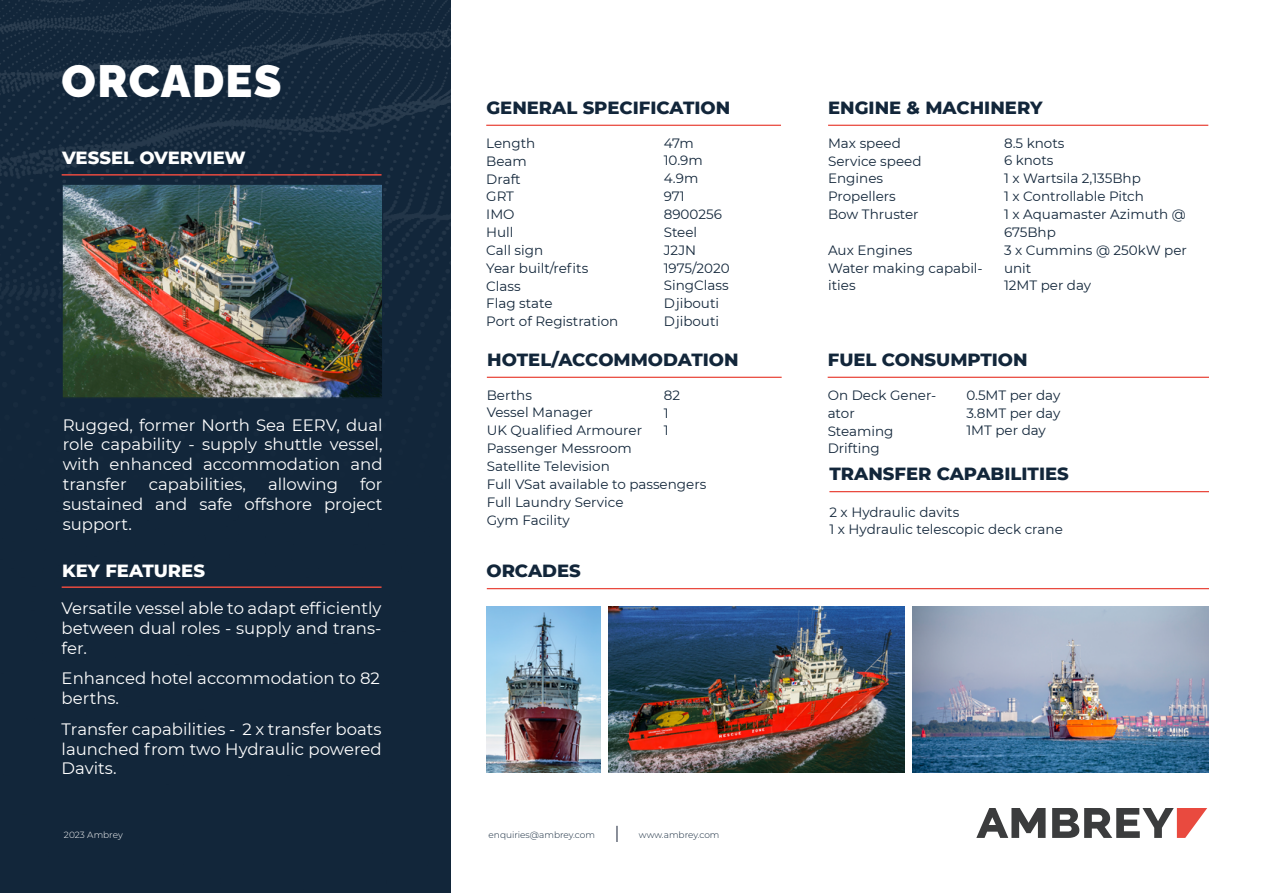
<style>
.page{position:relative;width:1263px;height:893px;background:#fff}
.page>*{position:absolute;margin:0;border:0;box-sizing:border-box;transform-origin:0 0}
.t1{font:900 45px "Raleway";letter-spacing:.03em;color:#fff}
.t2{font:800 18px "Montserrat";color:#12263a}
.t3{font:800 18px "Montserrat";color:#fff}
.t4{font:16.5px/19.8px "Montserrat";color:#fff;text-align:justify}
.t5{font:13.5px/17.9px "Montserrat";color:#12263a}
.t6{font:300 9px "Montserrat";color:#12263a}
.t7{font:300 9px "Montserrat";color:#fff}
</style>
<div class="page">
<hr style="left:487px;top:588px;width:722px;height:1px;background:#e94a3f">
<img style="left:608px;top:606px;width:297px;height:167px">
<img style="left:912px;top:606px;width:297px;height:167px">
<img style="left:487px;top:606px;width:114px;height:167px">
<img style="left:0;top:0;width:451px;height:36px">
<div style="left:0;top:36px;width:451px;height:857px;background:#12263a"></div>
<hr style="left:486px;top:125px;width:295px;height:1px;background:#e94a3f">
<hr style="left:828px;top:125px;width:380px;height:1px;background:#e94a3f">
<hr style="left:62px;top:586px;width:320px;height:2px;background:#e94a3f">
<hr style="left:62px;top:174px;width:320px;height:2px;background:#e94a3f">
<img style="left:64px;top:186px;width:317px;height:210px">
<div style="left:62px;top:184px;width:321px;height:215px;border:1px solid #12263a"></div>
<svg style="left:976px;top:808px;width:69px;height:30px"></svg>
<svg style="left:1052px;top:808px;width:155px;height:30px"></svg>
<hr style="left:487px;top:377px;width:295px;height:1px;background:#e94a3f">
<hr style="left:829px;top:491px;width:380px;height:1px;background:#e94a3f">
<hr style="left:828px;top:377px;width:381px;height:1px;background:#e94a3f">
<svg style="left:617px;top:826px;width:1px;height:16px"></svg>
<h1 class="t1" style="left:62px;top:46px;width:221px">ORCADES</h1>
<h2 class="t3" style="left:62px;top:145px;width:185px">VESSEL OVERVIEW</h2>
<p class="t4" style="left:63px;top:414px;width:321px">Rugged, former North Sea EERV, dual role capability - supply shuttle vessel, with enhanced accommodation and transfer</p>
<p class="t4" style="left:63px;top:474px;width:321px;text-indent:297px">for sustained and safe offshore project support.</p>
<p class="t4" style="left:149px;top:474px;width:99px">capabilities,</p>
<p class="t4" style="left:268px;top:474px;width:72px">allowing</p>
<h2 class="t3" style="left:62px;top:557px;width:144px">KEY FEATURES</h2>
<p class="t4" style="left:62px;top:598px;width:321px">Versatile vessel able to adapt efficiently between dual roles - supply and trans&shy;fer.</p>
<p class="t4" style="left:62px;top:668px;width:320px">Enhanced hotel accommodation to 82 berths.</p>
<p class="t4" style="left:62px;top:718px;width:321px">Transfer capabilities - 2 x transfer boats launched from two Hydraulic powered Davits.</p>
<h2 class="t2" style="left:486px;top:94px;width:245px">GENERAL SPECIFICATION</h2>
<h2 class="t2" style="left:828px;top:94px;width:216px">ENGINE &amp; MACHINERY</h2>
<p class="t5" style="left:486px;top:134px;width:134px">Length<br>Beam<br>Draft<br>GRT<br>IMO<br>Hull<br>Call sign<br>Year built/refits<br>Class<br>Flag state<br>Port of Registration</p>
<p class="t5" style="left:664px;top:133px;width:67px">47m<br>10.9m<br>4.9m<br>971<br>8900256<br>Steel<br>J2JN<br>1975/2020<br>SingClass<br>Djibouti<br>Djibouti</p>
<h2 class="t2" style="left:487px;top:346px;width:253px">HOTEL/ACCOMMODATION</h2>
<p class="t5" style="left:487px;top:385px;width:221px">Berths<br>Vessel Manager<br>UK Qualified Armourer<br>Passenger Messroom<br>Satellite Television<br>Full VSat available to passengers<br>Full Laundry Service<br>Gym Facility</p>
<p class="t5" style="left:664px;top:385px;width:18px">82<br>1<br>1</p>
<h2 class="t2" style="left:486px;top:557px;width:96px">ORCADES</h2>
<p class="t5" style="left:828px;top:133px;width:95px">Max speed<br>Service speed<br>Engines<br>Propellers<br>Bow Thruster</p>
<p class="t5" style="left:828px;top:241px;width:156px">Aux Engines<br>Water making capabil&shy;ities</p>
<p class="t5" style="left:1004px;top:133px;width:184px">8.5 knots<br>6 knots<br>1 x Wartsila 2,135Bhp<br>1 x Controllable Pitch<br>1 x Aquamaster Azimuth @<br>675Bhp<br>3 x Cummins @ 250kW per unit<br>12MT per day</p>
<h2 class="t2" style="left:828px;top:346px;width:201px">FUEL CONSUMPTION</h2>
<p class="t5" style="left:828px;top:386px;width:110px">On Deck Gener&shy;ator<br>Steaming<br>Drifting</p>
<p class="t5" style="left:966px;top:385px;width:96px;text-align:justify">0.5MT per day 3.8MT per day 1MT per day</p>
<h2 class="t2" style="left:829px;top:461px;width:241px">TRANSFER CAPABILITIES</h2>
<p class="t5" style="left:829px;top:502px;width:235px">2 x Hydraulic davits<br>1 x Hydraulic telescopic deck crane</p>
<p class="t7" style="left:64px;top:828px;width:60px">2023 Ambrey</p>
<p class="t6" style="left:489px;top:828px;width:108px">enquiries@ambrey.com</p>
<p class="t6" style="left:639px;top:828px;width:82px">www.ambrey.com</p>
</div>
